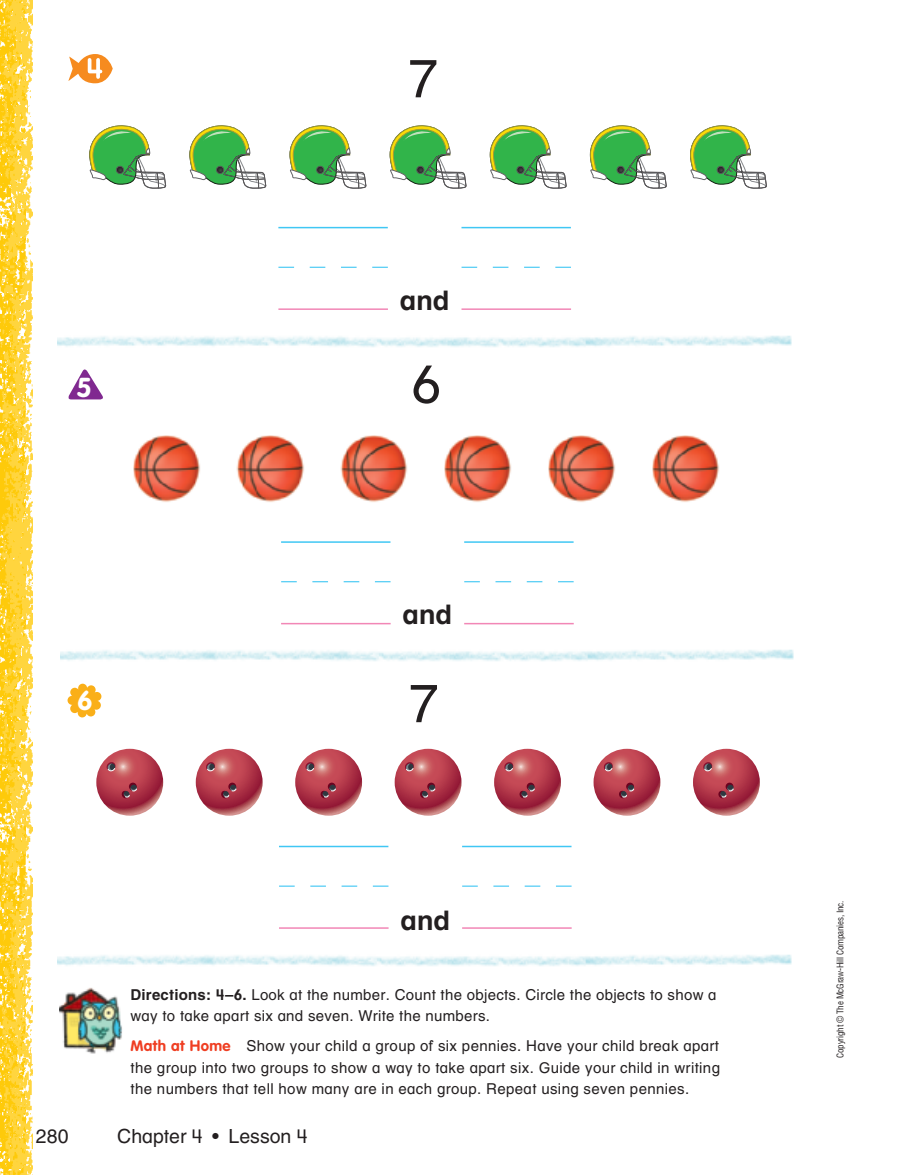
<style>
.page{position:relative;width:918px;height:1175px;background:#fff}
.page>*{position:absolute;margin:0;border:0;box-sizing:border-box;transform-origin:0 0}
.t1{font:54px "Macm Helv OTF";color:#231f20}
.t2{font:700 27px "Macm Helv OTF";color:#231f20}
.t3{font:700 27px "VAG Rounded Std";color:#fff}
.t4{font:19.5px "Macm Helv OTF";color:#231f20}
.t5{font:15px/21px "Macm Helv OTF";letter-spacing:.02em;color:#231f20;text-align:justify}
.t6{font:condensed 9px "Helvetica LT Std";letter-spacing:-.02em;color:#231f20}
.s1{font-weight:700}
.s2{font-family:"VAG Rounded Std";font-weight:700;color:#ef3e22}
</style>
<div class="page">
<img style="left:0;top:0;width:32px;height:1174px">
<img style="left:59px;top:987px;width:63px;height:66px">
<img style="left:58px;top:954px;width:734px;height:12px">
<img style="left:58px;top:335px;width:734px;height:12px">
<img style="left:60px;top:649px;width:734px;height:12px">
<svg style="left:390px;top:125px;width:77px;height:64px"></svg>
<svg style="left:690px;top:125px;width:77px;height:64px"></svg>
<svg style="left:289px;top:125px;width:78px;height:64px"></svg>
<svg style="left:590px;top:125px;width:77px;height:64px"></svg>
<svg style="left:189px;top:125px;width:78px;height:64px"></svg>
<svg style="left:490px;top:125px;width:77px;height:64px"></svg>
<svg style="left:89px;top:125px;width:78px;height:64px"></svg>
<hr style="left:278px;top:308px;width:110px;height:2px;background:#f287b6">
<hr style="left:278px;top:227px;width:110px;height:1px;background:#40c7f4">
<svg style="left:278px;top:267px;width:110px;height:1px"></svg>
<hr style="left:462px;top:308px;width:109px;height:2px;background:#f287b6">
<hr style="left:462px;top:227px;width:109px;height:1px;background:#40c7f4">
<svg style="left:462px;top:267px;width:109px;height:1px"></svg>
<hr style="left:281px;top:623px;width:110px;height:1px;background:#f287b6">
<hr style="left:281px;top:541px;width:109px;height:2px;background:#40c7f4">
<svg style="left:281px;top:581px;width:110px;height:1px"></svg>
<hr style="left:464px;top:623px;width:110px;height:1px;background:#f287b6">
<hr style="left:464px;top:541px;width:110px;height:2px;background:#40c7f4">
<svg style="left:464px;top:581px;width:110px;height:1px"></svg>
<hr style="left:279px;top:927px;width:110px;height:1px;background:#f287b6">
<hr style="left:279px;top:845px;width:109px;height:2px;background:#40c7f4">
<svg style="left:279px;top:885px;width:109px;height:1px"></svg>
<hr style="left:462px;top:927px;width:110px;height:1px;background:#f287b6">
<hr style="left:462px;top:845px;width:110px;height:2px;background:#40c7f4">
<svg style="left:462px;top:885px;width:110px;height:1px"></svg>
<img style="left:341px;top:435px;width:67px;height:67px">
<img style="left:652px;top:435px;width:67px;height:67px">
<img style="left:237px;top:435px;width:67px;height:67px">
<img style="left:548px;top:435px;width:67px;height:67px">
<img style="left:133px;top:435px;width:67px;height:67px">
<img style="left:444px;top:435px;width:67px;height:67px">
<svg style="left:395px;top:749px;width:67px;height:66px;background:#b64453"></svg>
<svg style="left:427px;top:782px;width:8px;height:8px"></svg>
<div style="left:429px;top:784px;width:6px;height:7px;background:#2e3840;border-radius:50%"></div>
<svg style="left:404px;top:761px;width:10px;height:10px"></svg>
<svg style="left:420px;top:787px;width:15px;height:12px"></svg>
<svg style="left:693px;top:748px;width:67px;height:67px;background:#b74654"></svg>
<svg style="left:726px;top:782px;width:7px;height:8px"></svg>
<div style="left:727px;top:784px;width:6px;height:7px;background:#2e3840;border-radius:50%"></div>
<svg style="left:703px;top:761px;width:10px;height:10px"></svg>
<svg style="left:718px;top:787px;width:16px;height:12px"></svg>
<svg style="left:295px;top:748px;width:67px;height:67px;background:#b74654"></svg>
<svg style="left:328px;top:782px;width:8px;height:8px"></svg>
<svg style="left:329px;top:784px;width:7px;height:7px"></svg>
<svg style="left:305px;top:761px;width:10px;height:10px"></svg>
<svg style="left:320px;top:787px;width:16px;height:12px"></svg>
<svg style="left:594px;top:748px;width:66px;height:67px;background:#b64553"></svg>
<svg style="left:626px;top:782px;width:8px;height:8px"></svg>
<div style="left:628px;top:784px;width:6px;height:7px;background:#2e3840;border-radius:50%"></div>
<svg style="left:603px;top:761px;width:10px;height:10px"></svg>
<svg style="left:619px;top:787px;width:15px;height:12px"></svg>
<svg style="left:196px;top:748px;width:67px;height:67px;background:#b74654"></svg>
<svg style="left:228px;top:782px;width:8px;height:8px"></svg>
<div style="left:230px;top:784px;width:6px;height:7px;background:#2e3840;border-radius:50%"></div>
<svg style="left:205px;top:761px;width:11px;height:10px"></svg>
<svg style="left:221px;top:787px;width:15px;height:12px"></svg>
<svg style="left:494px;top:748px;width:67px;height:67px;background:#b74654"></svg>
<svg style="left:527px;top:782px;width:8px;height:8px"></svg>
<svg style="left:528px;top:784px;width:7px;height:7px"></svg>
<svg style="left:504px;top:761px;width:10px;height:10px"></svg>
<svg style="left:519px;top:787px;width:16px;height:12px"></svg>
<svg style="left:96px;top:748px;width:67px;height:67px;background:#b74654"></svg>
<svg style="left:129px;top:782px;width:8px;height:8px"></svg>
<div style="left:131px;top:784px;width:6px;height:7px;background:#2e3840;border-radius:50%"></div>
<svg style="left:106px;top:761px;width:10px;height:10px"></svg>
<svg style="left:121px;top:787px;width:16px;height:12px"></svg>
<svg style="left:68px;top:369px;width:35px;height:30px"></svg>
<svg style="left:68px;top:54px;width:45px;height:30px"></svg>
<svg style="left:68px;top:683px;width:33px;height:34px"></svg>
<p class="t1" style="left:408px;top:57px;width:32px">7</p>
<p class="t3" style="left:76px;top:376px;width:17px">5</p>
<p class="t2" style="left:400px;top:289px;width:51px">and</p>
<p class="t1" style="left:411px;top:362px;width:31px">6</p>
<p class="t2" style="left:403px;top:604px;width:51px">and</p>
<p class="t3" style="left:77px;top:689px;width:17px">6</p>
<p class="t1" style="left:409px;top:682px;width:32px">7</p>
<p class="t2" style="left:401px;top:910px;width:51px">and</p>
<p class="t5" style="left:130px;top:985px;width:588px"><span class="s1">Directions: 4 –6.</span> Look at the number. Count the objects. Circle the objects to show a way to take apart six and seven. Write the numbers.</p>
<p class="t5" style="left:130px;top:1037px;width:591px"><span class="s2">Math at Home</span> Show your child a group of six pennies. Have your child break apart the group into two groups to show a way to take apart six. Guide your child in writing the numbers that tell how many are in each group. Repeat using seven pennies.</p>
<p class="t4" style="left:36px;top:1128px;width:34px">280</p>
<p class="t4" style="left:117px;top:1128px;width:191px">Chapter 4 • Lesson 4</p>
<p class="t6" style="left:836px;top:1058px;width:159px;rotate:-90deg">Copyright © The McGraw-Hill Companies, Inc.</p>
</div>
